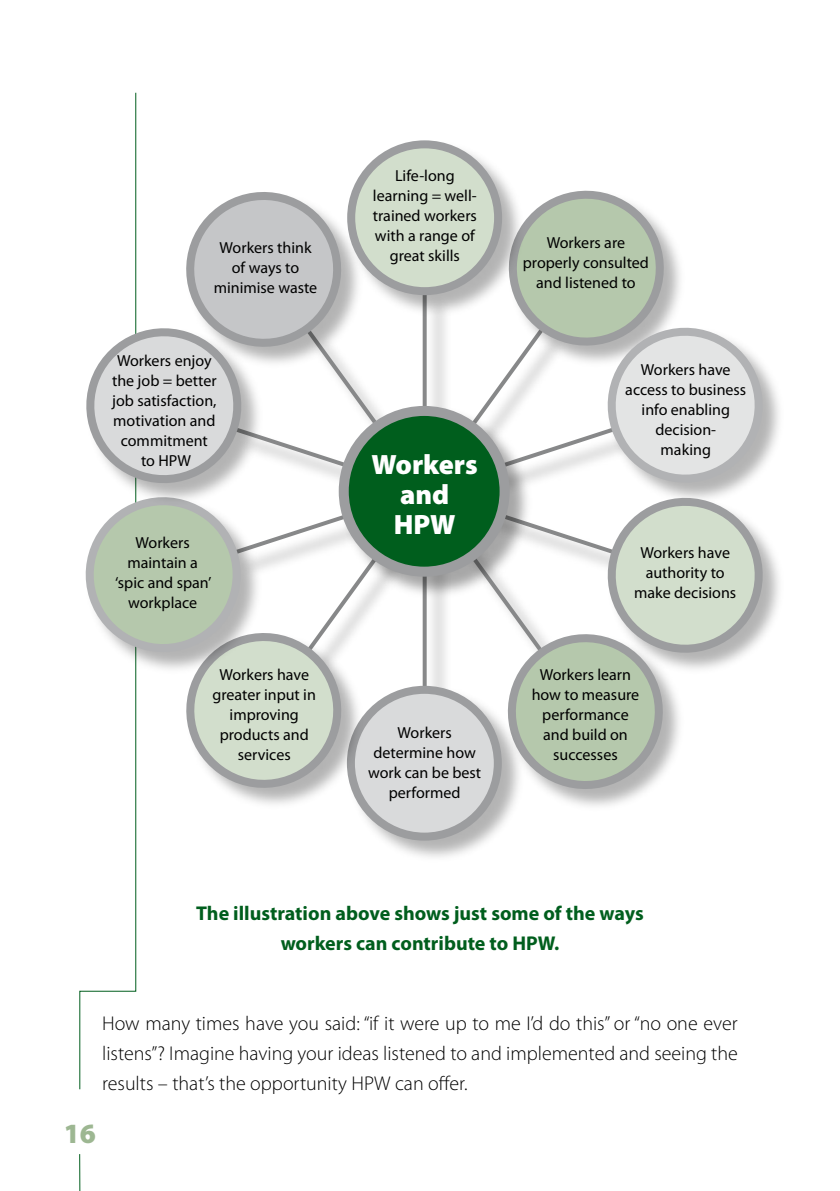
<style>
.page{position:relative;width:840px;height:1191px;background:#fff}
.page>*{position:absolute;margin:0;border:0;box-sizing:border-box;transform-origin:0 0}
.t1{font:900 28px/30px "Myriad Pro";color:#fff;text-align:center}
.t2{font:900 28px "Myriad Pro";color:#9db792}
.t3{font:300 20px/30px "Myriad Pro";color:#000;text-align:justify}
.t4{font:700 20px/30px "Myriad Pro";color:#005e1d;text-align:center}
.t5{font:16px/20px "Myriad Pro";color:#000;text-align:center}
</style>
<div class="page">
<hr style="left:79px;top:1154px;width:1px;height:37px;background:#005e1d">
<svg style="left:79px;top:92px;width:57px;height:997px"></svg>
<div style="left:424px;top:295px;width:29px;height:419px;background:#000;opacity:.35"></div>
<svg style="left:422px;top:318px;width:4px;height:367px"></svg>
<div style="left:310px;top:333px;width:257px;height:344px;background:#000;opacity:.35"></div>
<svg style="left:358px;top:325px;width:133px;height:331px"></svg>
<div style="left:505px;top:632px;width:181px;height:181px;background:#000;opacity:.3"></div>
<svg style="left:491px;top:190px;width:286px;height:608px"></svg>
<div style="left:346px;top:685px;width:178px;height:178px;background:#000;opacity:.3"></div>
<div style="left:351px;top:690px;width:146px;height:146px;background:#d9dadb;border-radius:50%"></div>
<div style="left:347px;top:686px;width:154px;height:154px;border:8px solid #9c9d9f;border-radius:50%"></div>
<div style="left:184px;top:631px;width:181px;height:181px;background:#000;opacity:.3"></div>
<svg style="left:79px;top:182px;width:279px;height:623px"></svg>
<div style="left:346px;top:140px;width:179px;height:178px;background:#000;opacity:.3"></div>
<div style="left:351px;top:144px;width:147px;height:147px;background:#d2decc;border-radius:50%"></div>
<div style="left:347px;top:140px;width:155px;height:155px;border:8px solid #9c9d9f;border-radius:50%"></div>
<div style="left:338px;top:405px;width:196px;height:196px;background:#000;opacity:.35"></div>
<div style="left:343px;top:411px;width:161px;height:160px;background:#005e1d;border-radius:50%"></div>
<div style="left:338px;top:406px;width:171px;height:170px;border:10px solid #9c9d9f;border-radius:50%"></div>
<p class="t5" style="left:213px;top:238px;width:105px">Workers think of ways to minimise waste</p>
<p class="t5" style="left:112px;top:351px;width:106px">Workers enjoy the job = better job satisfaction, motivation and commitment to HPW</p>
<p class="t5" style="left:115px;top:532px;width:98px">Workers maintain a ‘spic and span’ workplace</p>
<p class="t5" style="left:212px;top:664px;width:105px">Workers have greater input in improving products and services</p>
<p class="t5" style="left:372px;top:165px;width:105px">Life-long learning = well&shy;trained workers with a range of great skills</p>
<h1 class="t1" style="left:371px;top:448px;width:108px">Workers and<br>HPW</h1>
<p class="t5" style="left:368px;top:722px;width:115px">Workers determine how work can be best performed</p>
<p class="t5" style="left:522px;top:232px;width:127px">Workers are properly consulted and listened to</p>
<p class="t5" style="left:625px;top:359px;width:122px">Workers have access to business info enabling decision-<br>making</p>
<p class="t5" style="left:633px;top:543px;width:103px">Workers have authority to make decisions</p>
<p class="t5" style="left:531px;top:664px;width:109px">Workers learn how to measure performance and build on successes</p>
<p class="t4" style="left:196px;top:897px;width:449px">The illustration above shows just some of the ways workers can contribute to HPW.</p>
<p class="t3" style="left:102px;top:1008px;width:637px">How many times have you said: “if it were up to me I’d do this” or “no one ever listens”? Imagine having your ideas listened to and implemented and seeing the results – that’s the opportunity HPW can offer.</p>
<h1 class="t2" style="left:64px;top:1114px;width:16px">16</h1>
</div>
